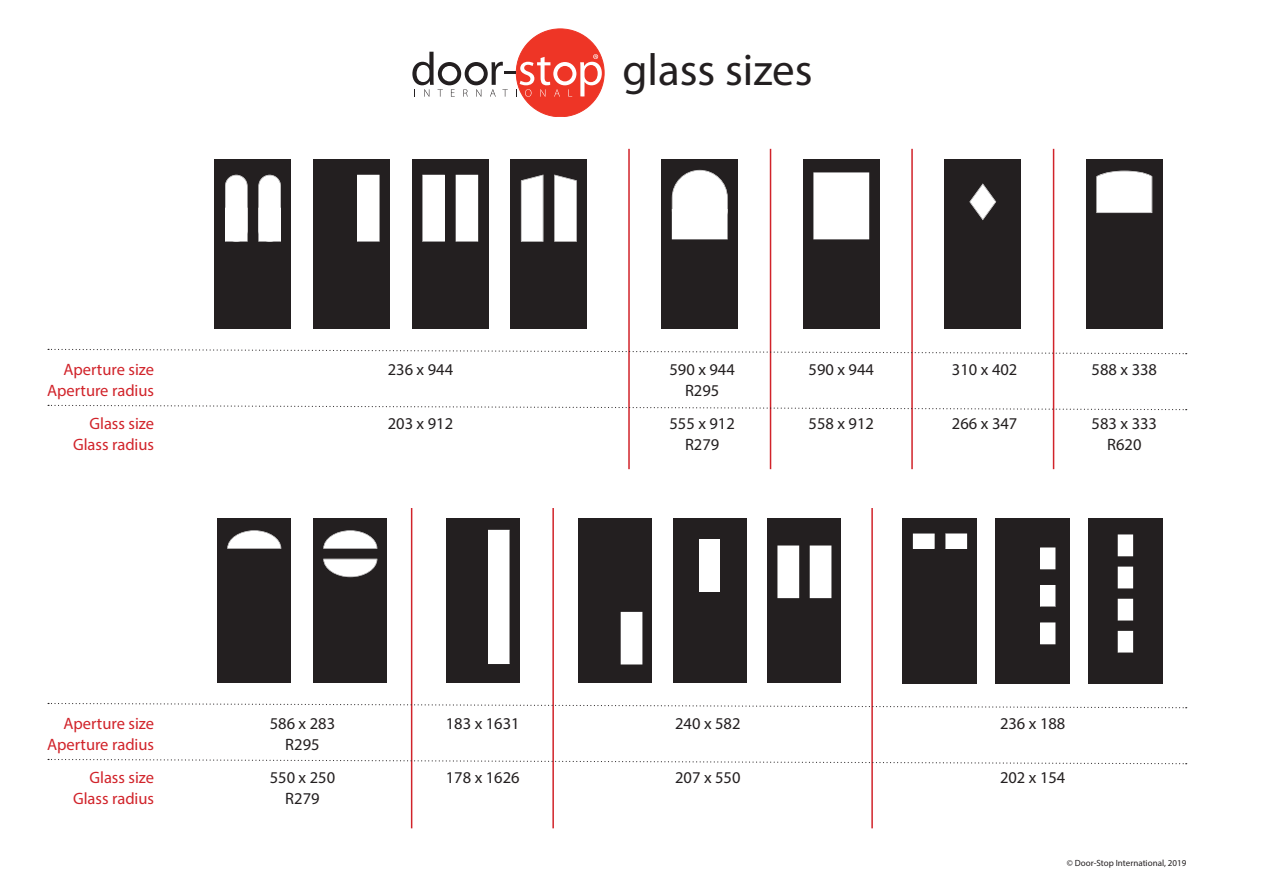
<style>
.page{position:relative;width:1263px;height:893px;background:#fff}
.page>*{position:absolute;margin:0;border:0;box-sizing:border-box;transform-origin:0 0}
.t1{font:45px "Myriad Pro";color:#231f20}
.t2{font:16.5px/21px "Myriad Pro";color:#231f20;text-align:center}
.t3{font:16.5px/21px "Myriad Pro";color:#d1232a;text-align:right}
.t4{font:9px "Myriad Pro";color:#231f20}
</style>
<div class="page">
<div style="left:516px;top:29px;width:88px;height:88px;background:#ee3526;border-radius:50%"></div>
<svg style="left:412px;top:52px;width:190px;height:45px"></svg>
<div style="left:215px;top:159px;width:76px;height:170px;background:#231f20"></div>
<svg style="left:225px;top:175px;width:23px;height:67px;background:#f1f1f1"></svg>
<svg style="left:258px;top:175px;width:23px;height:67px;background:#f1f1f1"></svg>
<div style="left:511px;top:159px;width:76px;height:170px;background:#231f20"></div>
<svg style="left:521px;top:175px;width:22px;height:67px"></svg>
<svg style="left:554px;top:175px;width:23px;height:67px;background:#eee"></svg>
<div style="left:313px;top:159px;width:77px;height:170px;background:#231f20"></div>
<svg style="left:357px;top:175px;width:22px;height:67px"></svg>
<div style="left:412px;top:159px;width:76px;height:170px;background:#231f20"></div>
<div style="left:422px;top:175px;width:23px;height:67px;background:#fff"></div>
<svg style="left:456px;top:175px;width:22px;height:67px"></svg>
<div style="left:944px;top:159px;width:77px;height:170px;background:#231f20"></div>
<svg style="left:969px;top:183px;width:27px;height:37px"></svg>
<div style="left:1086px;top:159px;width:76px;height:170px;background:#231f20"></div>
<svg style="left:1096px;top:171px;width:56px;height:42px;background:#f3f3f3"></svg>
<div style="left:661px;top:159px;width:77px;height:170px;background:#231f20"></div>
<svg style="left:672px;top:170px;width:56px;height:69px;background:#e9e9e9"></svg>
<div style="left:803px;top:159px;width:76px;height:170px;background:#231f20"></div>
<div style="left:813px;top:172px;width:56px;height:67px;background:#fff"></div>
<div style="left:217px;top:519px;width:74px;height:164px;background:#231f20"></div>
<svg style="left:227px;top:530px;width:54px;height:19px"></svg>
<div style="left:313px;top:519px;width:74px;height:164px;background:#231f20"></div>
<svg style="left:323px;top:530px;width:54px;height:19px"></svg>
<svg style="left:323px;top:559px;width:54px;height:18px"></svg>
<div style="left:767px;top:519px;width:74px;height:164px;background:#231f20"></div>
<svg style="left:777px;top:545px;width:22px;height:53px"></svg>
<svg style="left:810px;top:545px;width:21px;height:53px"></svg>
<div style="left:578px;top:519px;width:74px;height:164px;background:#231f20"></div>
<svg style="left:621px;top:612px;width:21px;height:52px"></svg>
<div style="left:446px;top:519px;width:74px;height:164px;background:#231f20"></div>
<div style="left:488px;top:530px;width:22px;height:134px;background:#fff"></div>
<div style="left:673px;top:519px;width:74px;height:164px;background:#231f20"></div>
<div style="left:700px;top:539px;width:20px;height:53px;background:#fff"></div>
<div style="left:903px;top:519px;width:74px;height:165px;background:#231f20"></div>
<div style="left:913px;top:534px;width:21px;height:14px;background:#fff"></div>
<div style="left:913px;top:534px;width:21px;height:15px;border:1px solid #fff"></div>
<svg style="left:945px;top:533px;width:22px;height:16px"></svg>
<div style="left:1088px;top:519px;width:74px;height:165px;background:#231f20"></div>
<svg style="left:1118px;top:534px;width:15px;height:22px"></svg>
<svg style="left:1118px;top:567px;width:15px;height:21px"></svg>
<svg style="left:1118px;top:599px;width:15px;height:22px"></svg>
<svg style="left:1118px;top:631px;width:15px;height:22px"></svg>
<div style="left:995px;top:519px;width:75px;height:165px;background:#231f20"></div>
<svg style="left:1040px;top:547px;width:15px;height:22px"></svg>
<svg style="left:1040px;top:585px;width:15px;height:22px"></svg>
<svg style="left:1040px;top:622px;width:15px;height:22px"></svg>
<hr style="left:628px;top:149px;width:2px;height:320px;background:#d1232a">
<hr style="left:411px;top:508px;width:1px;height:320px;background:#d1232a">
<hr style="left:770px;top:149px;width:1px;height:320px;background:#d1232a">
<hr style="left:552px;top:508px;width:2px;height:320px;background:#d1232a">
<hr style="left:871px;top:508px;width:2px;height:320px;background:#d1232a">
<hr style="left:911px;top:149px;width:2px;height:320px;background:#d1232a">
<hr style="left:1053px;top:149px;width:1px;height:320px;background:#d1232a">
<svg style="left:48px;top:404px;width:1139px;height:7px"></svg>
<svg style="left:48px;top:758px;width:1139px;height:7px"></svg>
<svg style="left:48px;top:348px;width:1139px;height:7px"></svg>
<svg style="left:48px;top:702px;width:1139px;height:7px"></svg>
<h1 class="t1" style="left:622px;top:42px;width:192px">glass sizes</h1>
<p class="t3" style="left:47px;top:359px;width:109px">Aperture size<br>Aperture radius</p>
<p class="t2" style="left:388px;top:359px;width:67px">236 x 944</p>
<p class="t2" style="left:669px;top:359px;width:67px">590 x 944<br>R295</p>
<p class="t2" style="left:808px;top:359px;width:67px">590 x 944</p>
<p class="t2" style="left:952px;top:359px;width:67px">310 x 402</p>
<p class="t2" style="left:1092px;top:359px;width:67px">588 x 338</p>
<p class="t3" style="left:73px;top:413px;width:83px">Glass size<br>Glass radius</p>
<p class="t2" style="left:388px;top:413px;width:67px">203 x 912</p>
<p class="t2" style="left:669px;top:413px;width:67px">555 x 912<br>R279</p>
<p class="t2" style="left:808px;top:413px;width:67px">558 x 912</p>
<p class="t2" style="left:952px;top:413px;width:67px">266 x 347</p>
<p class="t2" style="left:1092px;top:413px;width:67px">583 x 333<br>R620</p>
<p class="t3" style="left:47px;top:713px;width:109px">Aperture size<br>Aperture radius</p>
<p class="t2" style="left:270px;top:713px;width:67px">586 x 283<br>R295</p>
<p class="t2" style="left:446px;top:713px;width:75px">183 x 1631</p>
<p class="t2" style="left:675px;top:713px;width:67px">240 x 582</p>
<p class="t2" style="left:1000px;top:713px;width:67px">236 x 188</p>
<p class="t3" style="left:73px;top:767px;width:83px">Glass size<br>Glass radius</p>
<p class="t2" style="left:270px;top:767px;width:67px">550 x 250<br>R279</p>
<p class="t2" style="left:446px;top:767px;width:75px">178 x 1626</p>
<p class="t2" style="left:675px;top:767px;width:67px">207 x 550</p>
<p class="t2" style="left:1000px;top:767px;width:67px">202 x 154</p>
<p class="t4" style="left:1067px;top:857px;width:121px">© Door-Stop International, 2019</p>
</div>
